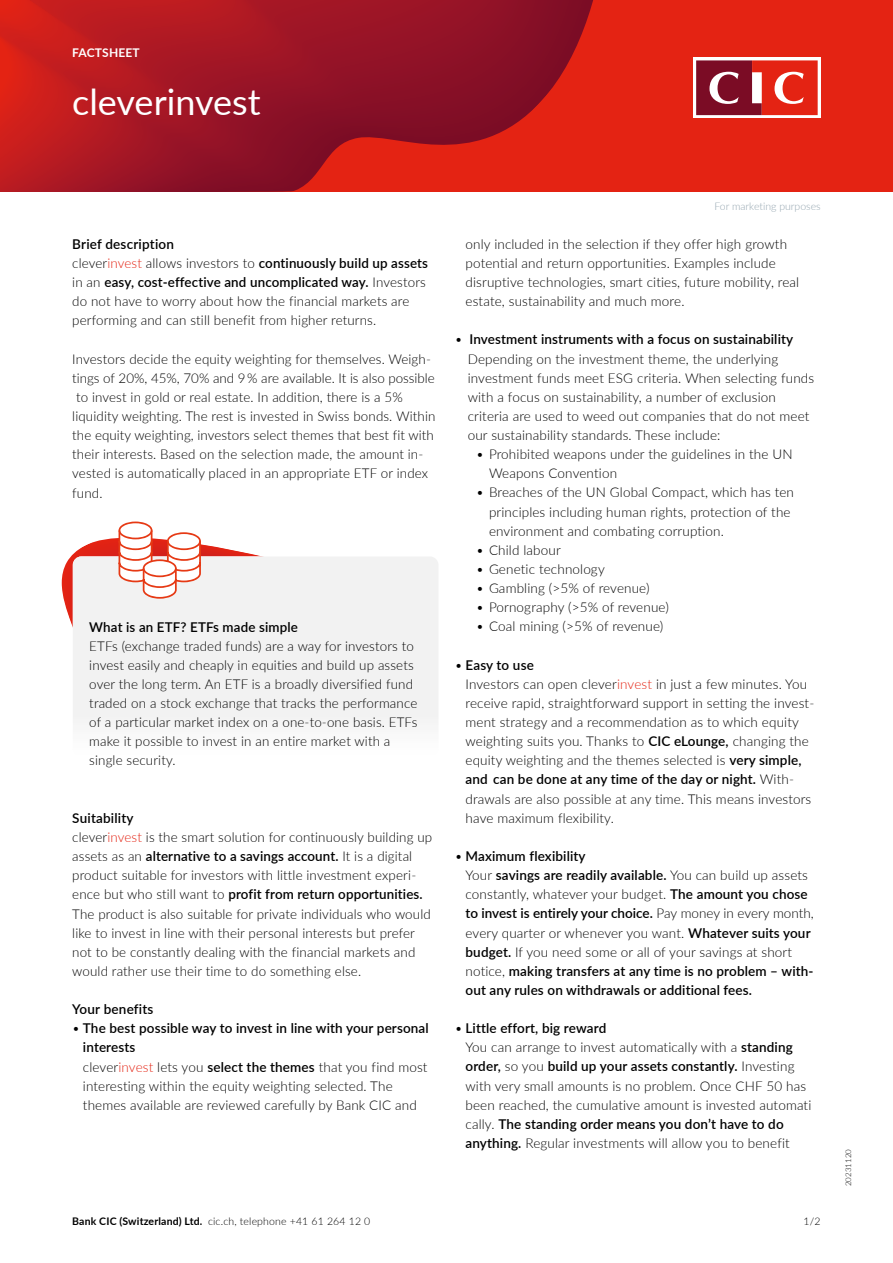
<style>
.page{position:relative;width:893px;height:1263px;background:#fff}
.page>*{position:absolute;margin:0;border:0;box-sizing:border-box;transform-origin:0 0}
.t1{font:36px "Lato";color:#fff}
.t2{font:300 13.5px/19.2px "Lato";letter-spacing:.01em;color:#000}
.t3{font:600 13.5px/19.2px "Lato";letter-spacing:.01em;color:#000}
.t4{font:700 12px "Lato";letter-spacing:.015em;color:#fff}
.t5{font:300 10.5px "Lato";letter-spacing:.015em;color:#000}
.t6{font:300 10.5px "Lato";color:#95a6b0}
.t7{font:300 7.8px "Lato";letter-spacing:.015em;color:#000}
.s1{font-weight:600}
.s2{color:#e42313}
.s3{font-weight:300}
.s4{font-weight:700}
</style>
<div class="page">
<svg style="left:0;top:0;width:893px;height:191px;background:#d51f15"></svg>
<svg style="left:0;top:0;width:482px;height:191px;background:#a81722"></svg>
<svg style="left:693px;top:57px;width:128px;height:61px"></svg>
<svg style="left:696px;top:60px;width:122px;height:55px;background:#bb3b3e"></svg>
<div style="left:73px;top:557px;width:365px;height:166px;background:#f2f2f2"></div>
<svg style="left:61px;top:521px;width:332px;height:139px"></svg>
<p class="t4" style="left:72px;top:44px;width:69px">FACTSHEET</p>
<h1 class="t1" style="left:72px;top:76px;width:190px">cleverinvest</h1>
<p class="t2" style="left:72px;top:234px;width:357px"><span class="s1">Brief description<br></span>clever<span class="s2">invest</span> allows investors to <span class="s1">continuously build up assets </span>in an <span class="s1">easy, cost-effective and uncomplicated way.</span> Investors do not have to worry about how the financial markets are performing and can still benefit from higher returns.</p>
<p class="t2" style="left:72px;top:349px;width:365px">Investors decide the equity weighting for themselves. Weigh&shy;tings of 20%, 45%, 70% and 9 % are available. It is also possible to invest in gold or real estate. In addition, there is a 5% liquidity weighting. The rest is invested in Swiss bonds. Within the equity weighting, investors select themes that best fit with their interests. Based on the selection made, the amount in&shy;vested is automatically placed in an appropriate ETF or index fund.</p>
<p class="t3" style="left:89px;top:616px;width:210px">What is an ETF? ETFs made simple</p>
<p class="t2" style="left:89px;top:636px;width:330px">ETFs (exchange traded funds) are a way for investors to invest easily and cheaply in equities and build up assets over the long term. An ETF is a broadly diversified fund traded on a stock exchange that tracks the performance of a particular market index on a one-to-one basis. ETFs make it possible to invest in an entire market with a single security.</p>
<p class="t2" style="left:72px;top:808px;width:361px"><span class="s1">Suitability<br></span>clever<span class="s2">invest</span> is the smart solution for continuously building up assets as an <span class="s1">alternative to a savings account.</span> It is a digital product suitable for investors with little investment experi&shy;ence but who still want to <span class="s1">profit from return opportunities.<br></span>The product is also suitable for private individuals who would like to invest in line with their personal interests but prefer not to be constantly dealing with the financial markets and would rather use their time to do something else.</p>
<p class="t3" style="left:72px;top:999px;width:83px">Your benefits</p>
<p class="t2" style="left:83px;top:1018px;width:347px;text-indent:-11px">• <span class="s1">The best possible way to invest in line with your personal interests<br></span>clever<span class="s2">invest</span> lets you <span class="s1">select the themes</span> that you find most interesting within the equity weighting selected. The themes available are reviewed carefully by Bank CIC and</p>
<p class="t6" style="left:714px;top:199px;width:108px">For marketing purposes</p>
<p class="t2" style="left:466px;top:234px;width:335px">only included in the selection if they offer high growth potential and return opportunities. Examples include disruptive technologies, smart cities, future mobility, real estate, sustainability and much more.</p>
<p class="t2" style="left:468px;top:329px;width:348px;text-indent:-13px">• <span class="s1">Investment instruments with a focus on sustainability </span>Depending on the investment theme, the underlying investment funds meet ESG criteria. When selecting funds with a focus on sustainability, a number of exclusion criteria are used to weed out companies that do not meet our sustainability standards. These include:</p>
<p class="t2" style="left:489px;top:444px;width:305px;text-indent:-13px">• Prohibited weapons under the guidelines in the UN<br>Weapons Convention</p>
<p class="t2" style="left:489px;top:482px;width:306px;text-indent:-13px">• Breaches of the UN Global Compact, which has ten principles including human rights, protection of the environment and combating corruption.</p>
<p class="t2" style="left:476px;top:540px;width:86px">• Child labour</p>
<p class="t2" style="left:476px;top:559px;width:130px">• Genetic technology</p>
<p class="t2" style="left:476px;top:578px;width:175px">• Gambling (&gt;5% of revenue)</p>
<p class="t2" style="left:476px;top:597px;width:194px">• Pornography (&gt;5% of revenue)</p>
<p class="t2" style="left:476px;top:616px;width:189px">• Coal mining (&gt;5% of revenue)</p>
<p class="t2" style="left:466px;top:655px;width:350px;text-indent:-11px">• <span class="s1">Easy to use<br></span>Investors can open clever<span class="s2">invest</span> in just a few minutes. You receive rapid, straightforward support in setting the invest&shy;ment strategy and a recommendation as to which equity weighting suits you. Thanks to <span class="s1">CIC eLounge,</span> changing the equity weighting and the themes selected is <span class="s1">very simple, and can be done at any time of the day or night.</span> With&shy;drawals are also possible at any time. This means investors have maximum flexibility.</p>
<p class="t3" style="left:465px;top:846px;width:350px;text-indent:-11px"><span class="s3">•</span> Maximum flexibility<br><span class="s3">Your</span> savings are readily available. <span class="s3">You can build up assets constantly, whatever your budget.</span> The amount you chose to invest is entirely your choice. <span class="s3">Pay money in every month, every quarter or whenever you want.</span> Whatever suits your budget. <span class="s3">If you need some or all of your savings at short notice,</span> making transfers at any time is no problem – with&shy;out any rules on withdrawals or additional fees.</p>
<p class="t2" style="left:465px;top:1018px;width:347px;text-indent:-11px">• <span class="s1">Little effort, big reward<br></span>You can arrange to invest automatically with a <span class="s1">standing order,</span> so you <span class="s1">build up your assets constantly.</span> Investing with very small amounts is no problem. Once CHF 50 has been reached, the cumulative amount is invested automati cally. <span class="s1">The standing order means you don’t have to do anything.</span> Regular investments will allow you to benefit</p>
<p class="t5" style="left:72px;top:1213px;width:300px"><span class="s4">Bank CIC (Switzerland) Ltd.</span> cic.ch, telephone +41 61 264 12 0</p>
<p class="t5" style="left:804px;top:1213px;width:19px">1/2</p>
<p class="t7" style="left:843px;top:1186px;width:39px;rotate:-90deg">20231120</p>
</div>
